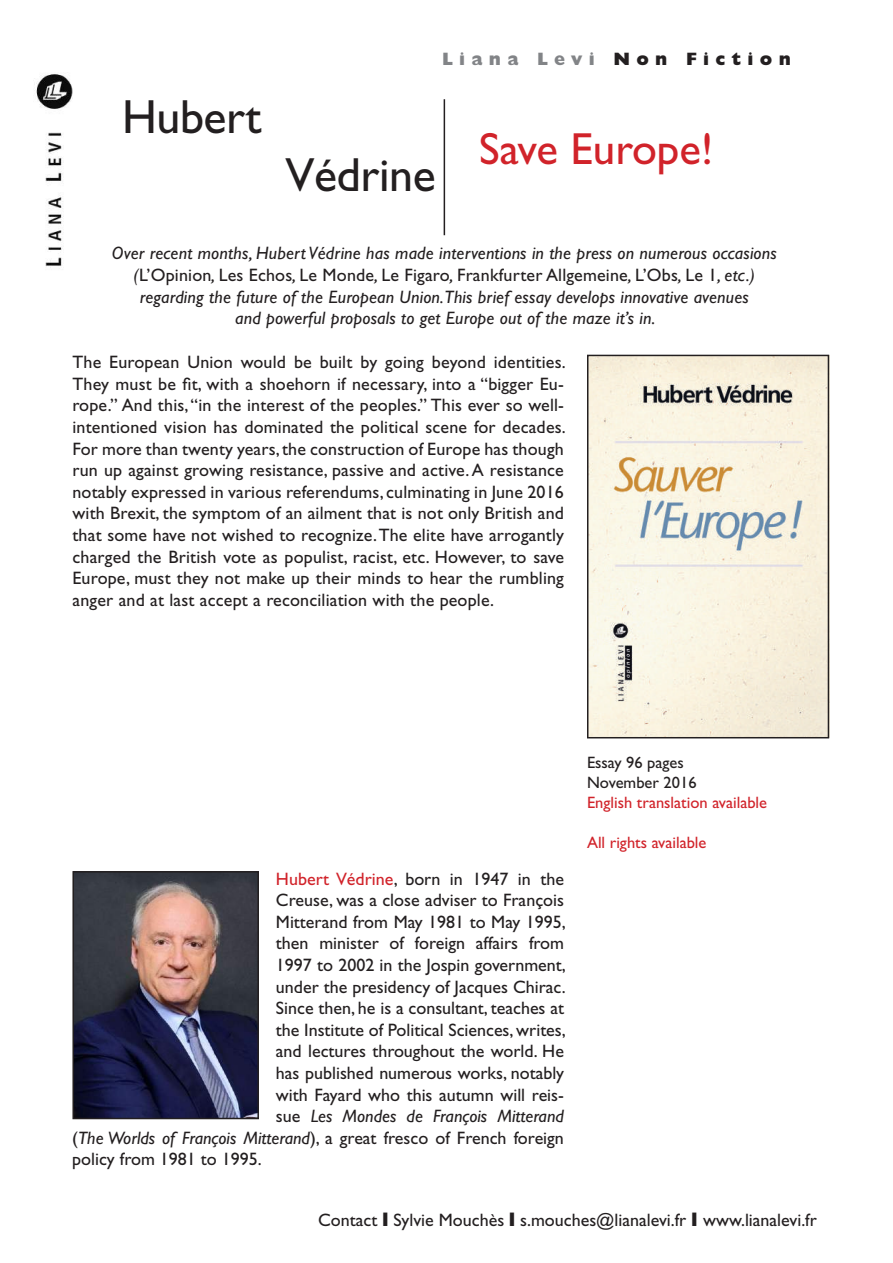
<style>
.page{position:relative;width:893px;height:1263px;background:#fff}
.page>*{position:absolute;margin:0;border:0;box-sizing:border-box;transform-origin:0 0}
.t1{font:48px "Gill Sans";letter-spacing:-.01em;color:#231f20}
.t2{font:45px "Gill Sans";color:#d1232a}
.t3{font:18px/21.6px "Gill Sans";color:#231f20;text-align:justify}
.t4{font:italic 18px/21.6px "Gill Sans";letter-spacing:.01em;color:#231f20;text-align:center}
.t5{font:800 18px "Gill Sans";letter-spacing:.35em;color:#231f20}
.t6{font:16.5px "Gill Sans";color:#d1232a}
.t7{font:16.5px/19.8px "Gill Sans";color:#231f20}
.s1{color:#828487}
.s2{font-style:normal}
.s3{color:#d1232a}
.s4{font-style:italic}
.s5{font-weight:800;font-stretch:condensed}
</style>
<div class="page">
<hr style="left:444px;top:99px;width:1px;height:136px;background:#231f20">
<img style="left:34px;top:74px;width:38px;height:194px">
<img style="left:590px;top:358px;width:236px;height:377px">
<div style="left:587px;top:355px;width:242px;height:383px;border:2px solid #231f20"></div>
<img style="left:75px;top:874px;width:181px;height:242px">
<div style="left:72px;top:871px;width:187px;height:248px;border:2px solid #231f20"></div>
<h1 class="t1" style="left:122px;top:89px;width:141px">Hubert</h1>
<p class="t5" style="left:442px;top:48px;width:350px"><span class="s1">Liana Levi</span> Non Fiction</p>
<h1 class="t1" style="left:286px;top:147px;width:152px">Védrine</h1>
<h2 class="t2" style="left:479px;top:123px;width:235px">Save Europe!</h2>
<p class="t4" style="left:112px;top:243px;width:666px">Over recent months, Hubert Védrine has made interventions in the press on numerous occasions (<span class="s2">L’Opinion</span>, <span class="s2">Les Echos</span>, <span class="s2">Le Monde</span>, <span class="s2">Le Figaro</span>, <span class="s2">Frankfurter Allgemeine</span>, <span class="s2">L’Obs</span>, <span class="s2">Le 1</span>, etc.) regarding the future of the European Union.This brief essay develops innovative avenues<br>and powerful proposals to get Europe out of the maze it’s in.</p>
<p class="t3" style="left:72px;top:351px;width:495px">The European Union would be built by going beyond identities.<br>They must be fit, with a shoehorn if necessary, into a “bigger Eu&shy;rope.” And this, “in the interest of the peoples.” This ever so well&shy;intentioned vision has dominated the political scene for decades.<br>For more than twenty years, the construction of Europe has though run up against growing resistance, passive and active. A resistance notably expressed in various referendums, culminating in June 2016 with Brexit, the symptom of an ailment that is not only British and that some have not wished to recognize. The elite have arrogantly charged the British vote as populist, racist, etc. However, to save Europe, must they not make up their minds to hear the rumbling anger and at last accept a reconciliation with the people.</p>
<p class="t3" style="left:276px;top:868px;width:289px"><span class="s3">Hubert Védrine</span>, born in 1947 in the</p>
<p class="t3" style="left:276px;top:889px;width:290px">Creuse, was a close adviser to François</p>
<p class="t3" style="left:276px;top:911px;width:291px">Mitterand from May 1981 to May 1995,</p>
<p class="t3" style="left:276px;top:933px;width:290px">then minister of foreign affairs from</p>
<p class="t3" style="left:276px;top:954px;width:291px">1997 to 2002 in the Jospin government,</p>
<p class="t3" style="left:276px;top:976px;width:291px">under the presidency of Jacques Chirac.</p>
<p class="t3" style="left:276px;top:997px;width:290px">Since then, he is a consultant, teaches at</p>
<p class="t3" style="left:276px;top:1019px;width:291px">the Institute of Political Sciences, writes,</p>
<p class="t3" style="left:276px;top:1041px;width:289px">and lectures throughout the world. He</p>
<p class="t3" style="left:276px;top:1062px;width:290px">has published numerous works, notably</p>
<p class="t3" style="left:276px;top:1084px;width:290px">with Fayard who this autumn will reis-</p>
<p class="t4" style="left:276px;top:1105px;width:290px"><span class="s2">sue</span> Les Mondes de François Mitterand</p>
<p class="t3" style="left:72px;top:1127px;width:493px">(<span class="s4">The Worlds of François Mitterand</span>), a great fresco of French foreign</p>
<p class="t3" style="left:72px;top:1149px;width:191px">policy from 1981 to 1995.</p>
<p class="t7" style="left:587px;top:753px;width:111px">Essay 96 pages<br>November 2016</p>
<p class="t6" style="left:587px;top:793px;width:182px">English translation available</p>
<p class="t6" style="left:587px;top:832px;width:121px">All rights available</p>
<p class="t3" style="left:318px;top:1209px;width:500px">Contact <span class="s5">I</span> Sylvie Mouchès <span class="s5">I</span> s.mouches@lianalevi.fr <span class="s5">I</span> www.lianalevi.fr</p>
</div>
